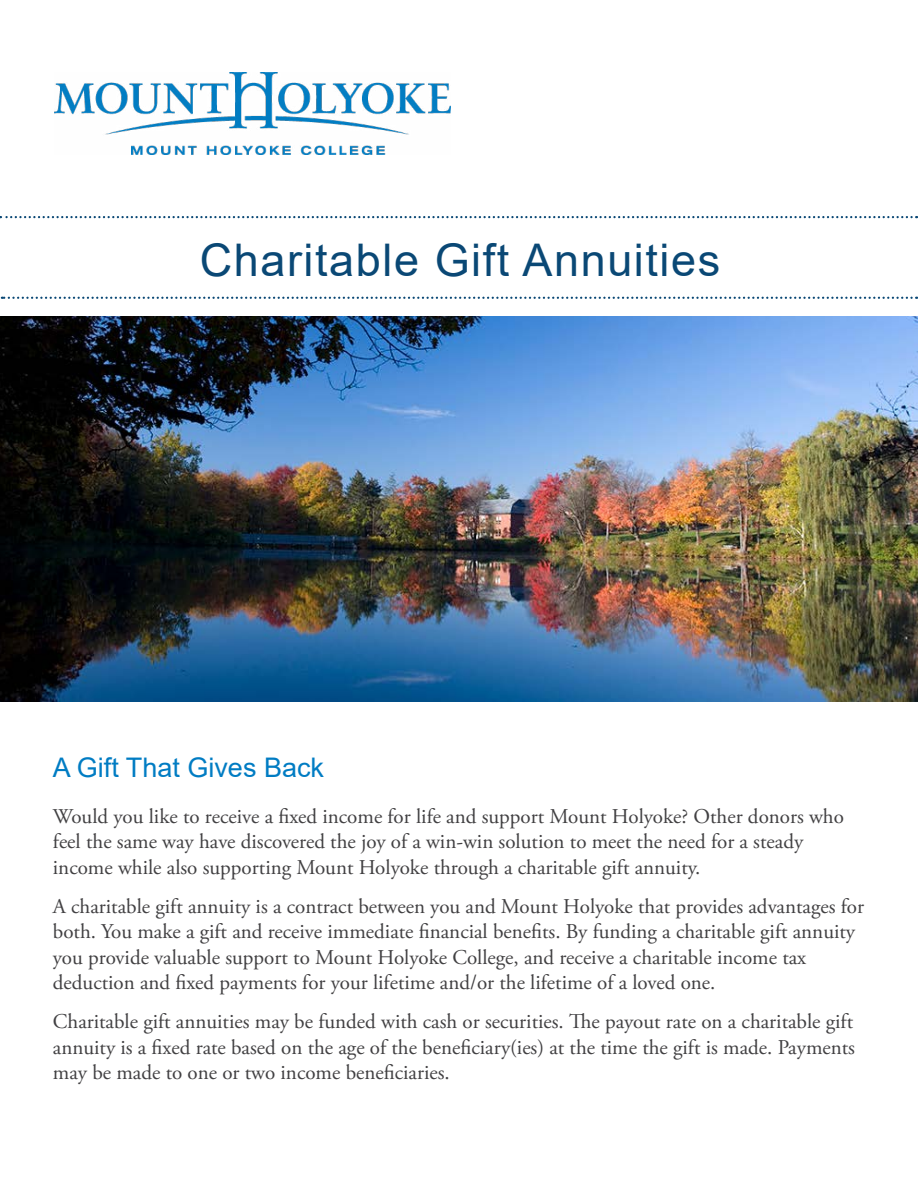
<style>
.page{position:relative;width:918px;height:1188px;background:#fff}
.page>*{position:absolute;margin:0;border:0;box-sizing:border-box;transform-origin:0 0}
.t1{font:45px "Arial";letter-spacing:.035em;color:#0a4875}
.t2{font:27px "Arial";color:#007cc3}
.t3{font:21px/25.5px "Adobe Garamond Pro";color:#414042}
</style>
<div class="page">
<img style="left:0;top:316px;width:918px;height:386px">
<svg style="left:0;top:216px;width:917px;height:2px"></svg>
<svg style="left:2px;top:297px;width:915px;height:2px"></svg>
<img style="left:55px;top:72px;width:396px;height:82px">
<h1 class="t1" style="left:200px;top:229px;width:522px">Charitable Gift Annuities</h1>
<p class="t2" style="left:53px;top:749px;width:273px">A Gift That Gives Back</p>
<p class="t3" style="left:53px;top:804px;width:793px">Would you like to receive a fixed income for life and support Mount Holyoke? Other donors who feel the same way have discovered the joy of a win-win solution to meet the need for a steady income while also supporting Mount Holyoke through a charitable gift annuity.</p>
<p class="t3" style="left:53px;top:894px;width:813px">A charitable gift annuity is a contract between you and Mount Holyoke that provides advantages for both. You make a gift and receive immediate financial benefits. By funding a charitable gift annuity you provide valuable support to Mount Holyoke College, and receive a charitable income tax deduction and fixed payments for your lifetime and/or the lifetime of a loved one.</p>
<p class="t3" style="left:53px;top:1010px;width:804px;text-align:justify">Charitable gift annuities may be funded with cash or securities. The payout rate on a charitable gift annuity is a fixed rate based on the age of the beneficiary(ies) at the time the gift is made. Payments may be made to one or two income beneficiaries.</p>
</div>
